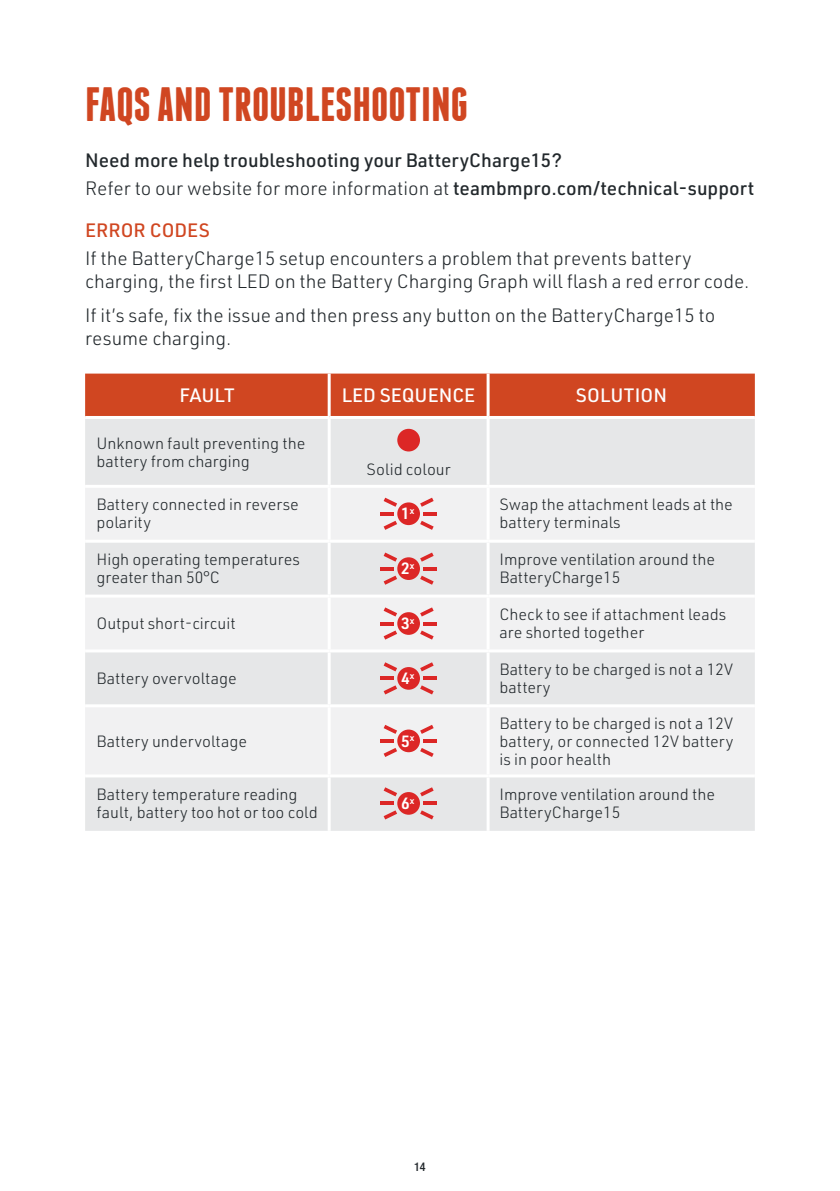
<style>
.page{position:relative;width:840px;height:1191px;background:#fff}
.page>*{position:absolute;margin:0;border:0;box-sizing:border-box;transform-origin:0 0}
.t1{font:700 48px "Franchise";color:#d04621}
.t2{font:300 19px/22.8px "URWDIN";color:#22282c}
.t3{font:500 19px/28.4px "URWDIN";color:#22282c}
.t4{font:500 19px "URWDIN";color:#fff}
.t5{font:500 19px "URWDIN";color:#d04621}
.t6{font:500 19px "URWDIN";letter-spacing:.01em;color:#fcfeff}
.t7{font:300 16px/18px "URWDIN";color:#22282c}
.t8{font:600 16px "URWDIN";color:#fff}
.t9{font:500 condensed 12px "Helvetica Neue LT";color:#22282c}
.s1{font-weight:300}
</style>
<div class="page">
<div style="left:85px;top:373px;width:669px;height:43px;background:#d04621"></div>
<div style="left:85px;top:419px;width:669px;height:412px;background:#e6e7e8"></div>
<svg style="left:85px;top:488px;width:669px;height:286px;fill:#f1f1f2"></svg>
<hr style="left:327px;top:373px;width:3px;height:43px;background:#fff">
<hr style="left:486px;top:373px;width:3px;height:43px;background:#fff">
<hr style="left:327px;top:419px;width:3px;height:66px;background:#fff">
<hr style="left:486px;top:419px;width:3px;height:66px;background:#fff">
<hr style="left:85px;top:485px;width:244px;height:3px;background:#fff">
<hr style="left:329px;top:485px;width:159px;height:3px;background:#fff">
<hr style="left:327px;top:488px;width:3px;height:52px;background:#fff">
<hr style="left:488px;top:485px;width:266px;height:3px;background:#fff">
<hr style="left:486px;top:488px;width:3px;height:52px;background:#fff">
<hr style="left:85px;top:540px;width:244px;height:3px;background:#fff">
<hr style="left:329px;top:540px;width:159px;height:3px;background:#fff">
<hr style="left:327px;top:543px;width:3px;height:51px;background:#fff">
<hr style="left:488px;top:540px;width:266px;height:3px;background:#fff">
<hr style="left:486px;top:543px;width:3px;height:51px;background:#fff">
<hr style="left:85px;top:594px;width:244px;height:3px;background:#fff">
<hr style="left:329px;top:594px;width:159px;height:3px;background:#fff">
<hr style="left:327px;top:597px;width:3px;height:52px;background:#fff">
<hr style="left:488px;top:594px;width:266px;height:3px;background:#fff">
<hr style="left:486px;top:597px;width:3px;height:52px;background:#fff">
<hr style="left:85px;top:649px;width:244px;height:3px;background:#fff">
<hr style="left:329px;top:649px;width:159px;height:3px;background:#fff">
<hr style="left:327px;top:652px;width:3px;height:52px;background:#fff">
<hr style="left:488px;top:649px;width:266px;height:3px;background:#fff">
<hr style="left:486px;top:652px;width:3px;height:52px;background:#fff">
<hr style="left:85px;top:704px;width:244px;height:3px;background:#fff">
<hr style="left:329px;top:704px;width:159px;height:3px;background:#fff">
<hr style="left:327px;top:707px;width:3px;height:67px;background:#fff">
<hr style="left:488px;top:704px;width:266px;height:3px;background:#fff">
<hr style="left:486px;top:707px;width:3px;height:67px;background:#fff">
<hr style="left:85px;top:774px;width:244px;height:3px;background:#fff">
<hr style="left:329px;top:774px;width:159px;height:3px;background:#fff">
<hr style="left:327px;top:777px;width:3px;height:54px;background:#fff">
<hr style="left:488px;top:774px;width:266px;height:3px;background:#fff">
<hr style="left:486px;top:777px;width:3px;height:54px;background:#fff">
<div style="left:397px;top:429px;width:23px;height:22px;background:#dc2726;border-radius:50%"></div>
<div style="left:397px;top:502px;width:23px;height:23px;background:#dc2726;border-radius:50%"></div>
<svg style="left:383px;top:521px;width:14px;height:9px"></svg>
<svg style="left:380px;top:497px;width:17px;height:18px"></svg>
<svg style="left:420px;top:521px;width:13px;height:9px"></svg>
<svg style="left:420px;top:497px;width:16px;height:18px"></svg>
<div style="left:397px;top:557px;width:23px;height:23px;background:#dc2726;border-radius:50%"></div>
<svg style="left:383px;top:552px;width:14px;height:9px"></svg>
<svg style="left:380px;top:567px;width:17px;height:18px"></svg>
<svg style="left:420px;top:552px;width:13px;height:9px"></svg>
<svg style="left:420px;top:567px;width:16px;height:18px"></svg>
<div style="left:397px;top:612px;width:23px;height:23px;background:#dc2726;border-radius:50%"></div>
<svg style="left:383px;top:607px;width:14px;height:9px"></svg>
<svg style="left:383px;top:630px;width:14px;height:9px"></svg>
<svg style="left:380px;top:621px;width:13px;height:4px"></svg>
<svg style="left:420px;top:607px;width:13px;height:9px"></svg>
<svg style="left:420px;top:630px;width:13px;height:9px"></svg>
<svg style="left:423px;top:621px;width:13px;height:4px"></svg>
<div style="left:397px;top:667px;width:23px;height:22px;background:#dc2726;border-radius:50%"></div>
<svg style="left:383px;top:662px;width:14px;height:9px"></svg>
<svg style="left:383px;top:685px;width:14px;height:9px"></svg>
<hr style="left:380px;top:676px;width:13px;height:4px;background:#dc2726">
<svg style="left:420px;top:662px;width:13px;height:9px"></svg>
<svg style="left:420px;top:685px;width:13px;height:9px"></svg>
<hr style="left:423px;top:676px;width:13px;height:4px;background:#dc2726">
<div style="left:397px;top:729px;width:23px;height:23px;background:#dc2726;border-radius:50%"></div>
<svg style="left:383px;top:748px;width:14px;height:9px"></svg>
<svg style="left:380px;top:725px;width:17px;height:17px"></svg>
<svg style="left:420px;top:748px;width:13px;height:9px"></svg>
<svg style="left:420px;top:725px;width:16px;height:17px"></svg>
<div style="left:397px;top:792px;width:23px;height:22px;background:#dc2726;border-radius:50%"></div>
<svg style="left:383px;top:787px;width:14px;height:9px"></svg>
<svg style="left:383px;top:810px;width:14px;height:9px"></svg>
<hr style="left:380px;top:801px;width:13px;height:4px;background:#dc2726">
<svg style="left:420px;top:787px;width:13px;height:9px"></svg>
<svg style="left:420px;top:810px;width:13px;height:9px"></svg>
<hr style="left:423px;top:801px;width:13px;height:4px;background:#dc2726">
<h1 class="t1" style="left:85px;top:82px;width:384px">FAQS AND TROUBLESHOOTING</h1>
<p class="t3" style="left:85px;top:145px;width:670px">Need more help troubleshooting your BatteryCharge15?<br><span class="s1">Refer to our website for more information at</span> teambmpro.com/technical-support</p>
<p class="t5" style="left:85px;top:217px;width:126px">ERROR CODES</p>
<p class="t2" style="left:85px;top:247px;width:665px">If the BatteryCharge15 setup encounters a problem that prevents battery charging, the first LED on the Battery Charging Graph will flash a red error code.</p>
<p class="t2" style="left:85px;top:304px;width:631px">If it’s safe, fix the issue and then press any button on the BatteryCharge15 to resume charging.</p>
<p class="t4" style="left:179px;top:383px;width:56px">FAULT</p>
<p class="t4" style="left:342px;top:383px;width:135px">LED SEQUENCE</p>
<p class="t6" style="left:575px;top:383px;width:92px">SOLUTION</p>
<p class="t7" style="left:96px;top:433px;width:210px">Unknown fault preventing the battery from charging</p>
<p class="t7" style="left:366px;top:460px;width:85px">Solid colour</p>
<p class="t7" style="left:96px;top:495px;width:204px">Battery connected in reverse polarity</p>
<p class="t8" style="left:401px;top:503px;width:15px">1<sup>x</sup></p>
<p class="t7" style="left:499px;top:495px;width:235px">Swap the attachment leads at the battery terminals</p>
<p class="t7" style="left:96px;top:550px;width:205px">High operating temperatures greater than 50°C</p>
<p class="t8" style="left:401px;top:558px;width:15px">2<sup>x</sup></p>
<p class="t7" style="left:499px;top:550px;width:217px">Improve ventilation around the<br>BatteryCharge15</p>
<p class="t7" style="left:96px;top:614px;width:141px">Output short-circuit</p>
<p class="t8" style="left:401px;top:612px;width:15px">3<sup>x</sup></p>
<p class="t7" style="left:499px;top:605px;width:228px">Check to see if attachment leads are shorted together</p>
<p class="t7" style="left:96px;top:669px;width:142px">Battery overvoltage</p>
<p class="t8" style="left:401px;top:667px;width:15px">4<sup>x</sup></p>
<p class="t7" style="left:499px;top:660px;width:235px">Battery to be charged is not a 12V battery</p>
<p class="t7" style="left:96px;top:731px;width:152px">Battery undervoltage</p>
<p class="t8" style="left:401px;top:730px;width:15px">5<sup>x</sup></p>
<p class="t7" style="left:499px;top:713px;width:235px;text-align:justify">Battery to be charged is not a 12V battery, or connected 12V battery is in poor health</p>
<p class="t7" style="left:96px;top:785px;width:223px">Battery temperature reading fault, battery too hot or too cold</p>
<p class="t8" style="left:401px;top:792px;width:15px">6<sup>x</sup></p>
<p class="t7" style="left:499px;top:785px;width:217px">Improve ventilation around the<br>BatteryCharge15</p>
<p class="t9" style="left:414px;top:1159px;width:13px">14</p>
</div>
